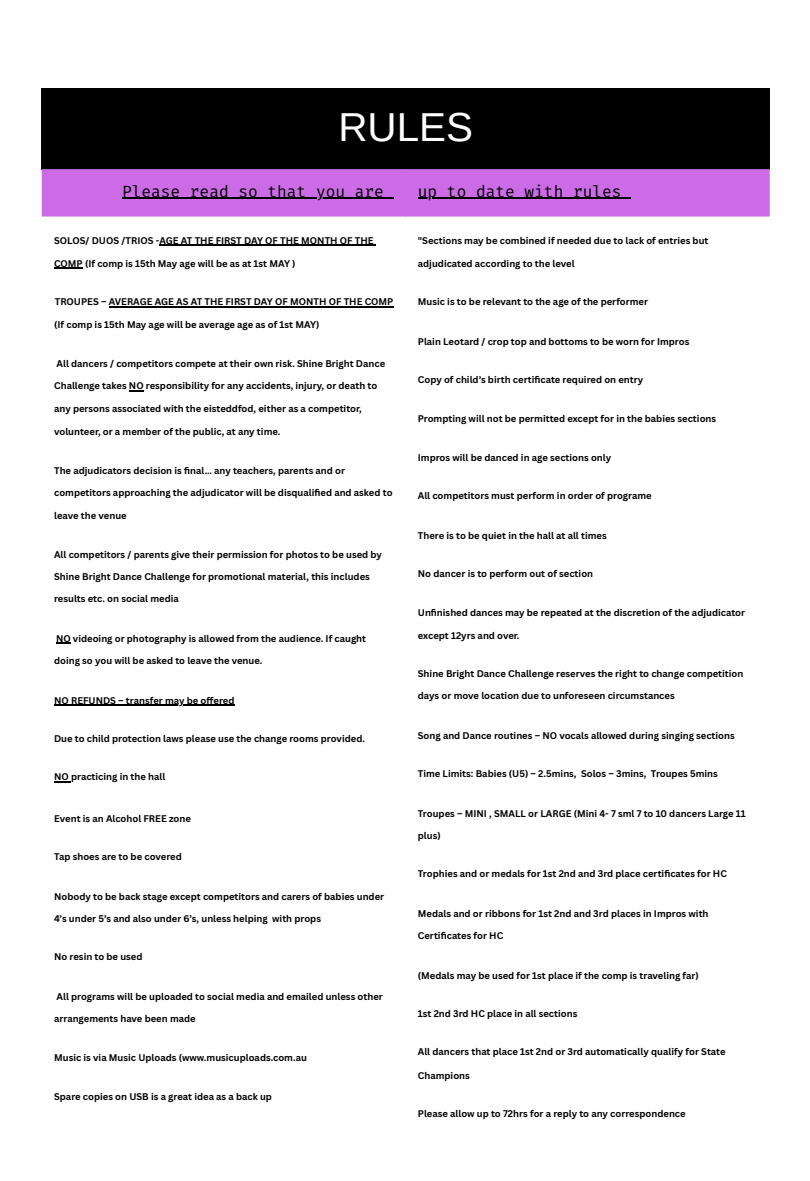
<style>
.page{position:relative;width:810px;height:1181px;background:#fff}
.page>*{position:absolute;margin:0;border:0;box-sizing:border-box;transform-origin:0 0}
.t1{font:40.35px "Arimo";color:#fff}
.t2{font:16.2px "Fira Code";color:#000}
.t3{font:700 9.45px "Canva Sans";color:#000}
</style>
<div class="page">
<div style="left:42px;top:88px;width:728px;height:82px;background:#000"></div>
<svg style="left:42px;top:169px;width:728px;height:614px"></svg>
<hr style="left:122px;top:198px;width:262px;height:1px;background:#000">
<hr style="left:418px;top:198px;width:204px;height:1px;background:#000">
<hr style="left:159px;top:244px;width:215px;height:1px;background:#000">
<svg style="left:54px;top:268px;width:29px;height:1px"></svg>
<hr style="left:109px;top:306px;width:284px;height:1px;background:#000">
<svg style="left:129px;top:390px;width:15px;height:1px"></svg>
<svg style="left:56px;top:643px;width:15px;height:1px"></svg>
<hr style="left:54px;top:704px;width:180px;height:1px;background:#000">
<svg style="left:54px;top:781px;width:17px;height:1px"></svg>
<p class="t1" style="left:338px;top:105px;width:136px">RULES</p>
<p class="t2" style="left:122px;top:181px;width:263px">Please read so that you are</p>
<p class="t2" style="left:418px;top:181px;width:205px">up to date with rules</p>
<p class="t3" style="left:54px;top:233px;width:321px">SOLOS/ DUOS /TRIOS -AGE AT THE FIRST DAY OF THE MONTH OF THE</p>
<p class="t3" style="left:54px;top:257px;width:243px">COMP (If comp is 15th May age will be as at 1st MAY )</p>
<p class="t3" style="left:55px;top:295px;width:340px">TROUPES – AVERAGE AGE AS AT THE FIRST DAY OF MONTH OF THE COMP</p>
<p class="t3" style="left:54px;top:318px;width:267px">(If comp is 15th May age will be average age as of 1st MAY)</p>
<p class="t3" style="left:57px;top:357px;width:330px">All dancers / competitors compete at their own risk. Shine Bright Dance</p>
<p class="t3" style="left:54px;top:379px;width:325px">Challenge takes NO responsibility for any accidents, injury, or death to</p>
<p class="t3" style="left:54px;top:402px;width:309px">any persons associated with the eisteddfod, either as a competitor,</p>
<p class="t3" style="left:54px;top:424px;width:228px">volunteer, or a member of the public, at any time.</p>
<p class="t3" style="left:54px;top:464px;width:292px">The adjudicators decision is fi nal… any teachers, parents and or</p>
<p class="t3" style="left:54px;top:486px;width:340px">competitors approaching the adjudicator will be disqualifi ed and asked to</p>
<p class="t3" style="left:54px;top:508px;width:74px">leave the venue</p>
<p class="t3" style="left:54px;top:548px;width:329px">All competitors / parents give their permission for photos to be used by</p>
<p class="t3" style="left:54px;top:570px;width:317px">Shine Bright Dance Challenge for promotional material, this includes</p>
<p class="t3" style="left:54px;top:592px;width:126px">results etc. on social media</p>
<p class="t3" style="left:56px;top:631px;width:312px">NO videoing or photography is allowed from the audience. If caught</p>
<p class="t3" style="left:54px;top:654px;width:210px">doing so you will be asked to leave the venue.</p>
<p class="t3" style="left:54px;top:693px;width:182px">NO REFUNDS – transfer may be offered</p>
<p class="t3" style="left:54px;top:732px;width:312px">Due to child protection laws please use the change rooms provided.</p>
<p class="t3" style="left:54px;top:770px;width:113px">NO practicing in the hall</p>
<p class="t3" style="left:54px;top:811px;width:138px">Event is an Alcohol FREE zone</p>
<p class="t3" style="left:54px;top:850px;width:129px">Tap shoes are to be covered</p>
<p class="t3" style="left:54px;top:889px;width:332px">Nobody to be back stage except competitors and carers of babies under</p>
<p class="t3" style="left:54px;top:911px;width:268px">4’s under 5’s and also under 6’s, unless helping with props</p>
<p class="t3" style="left:54px;top:950px;width:90px">No resin to be used</p>
<p class="t3" style="left:57px;top:989px;width:328px">All programs will be uploaded to social media and emailed unless other</p>
<p class="t3" style="left:54px;top:1011px;width:143px">arrangements have been made</p>
<p class="t3" style="left:54px;top:1051px;width:254px">Music is via Music Uploads (www.musicuploads.com.au</p>
<p class="t3" style="left:54px;top:1089px;width:219px">Spare copies on USB is a great idea as a back up</p>
<p class="t3" style="left:418px;top:233px;width:292px">"Sections may be combined if needed due to lack of entries but</p>
<p class="t3" style="left:418px;top:257px;width:158px">adjudicated according to the level</p>
<p class="t3" style="left:418px;top:295px;width:232px">Music is to be relevant to the age of the performer</p>
<p class="t3" style="left:418px;top:334px;width:273px">Plain Leotard / crop top and bottoms to be worn for Impros</p>
<p class="t3" style="left:418px;top:373px;width:227px">Copy of child’s birth certifi cate required on entry</p>
<p class="t3" style="left:418px;top:411px;width:300px">Prompting will not be permitted except for in the babies sections</p>
<p class="t3" style="left:418px;top:451px;width:195px">Impros will be danced in age sections only</p>
<p class="t3" style="left:418px;top:489px;width:235px">All competitors must perform in order of programe</p>
<p class="t3" style="left:418px;top:528px;width:190px">There is to be quiet in the hall at all times</p>
<p class="t3" style="left:418px;top:567px;width:177px">No dancer is to perform out of section</p>
<p class="t3" style="left:418px;top:605px;width:329px">Unfi nished dances may be repeated at the discretion of the adjudicator</p>
<p class="t3" style="left:418px;top:628px;width:103px">except 12yrs and over.</p>
<p class="t3" style="left:418px;top:667px;width:327px">Shine Bright Dance Challenge reserves the right to change competition</p>
<p class="t3" style="left:418px;top:689px;width:258px">days or move location due to unforeseen circumstances</p>
<p class="t3" style="left:418px;top:728px;width:318px">Song and Dance routines – NO vocals allowed during singing sections</p>
<p class="t3" style="left:418px;top:767px;width:302px">Time Limits: Babies (U5) – 2.5mins, Solos – 3mins, Troupes 5mins</p>
<p class="t3" style="left:418px;top:806px;width:329px">Troupes – MINI , SMALL or LARGE (Mini 4- 7 sml 7 to 10 dancers Large 11</p>
<p class="t3" style="left:418px;top:829px;width:24px">plus)</p>
<p class="t3" style="left:418px;top:867px;width:311px">Trophies and or medals for 1st 2nd and 3rd place certificates for HC</p>
<p class="t3" style="left:418px;top:906px;width:292px">Medals and or ribbons for 1st 2nd and 3rd places in Impros with</p>
<p class="t3" style="left:418px;top:929px;width:87px">Certifi cates for HC</p>
<p class="t3" style="left:418px;top:968px;width:283px">(Medals may be used for 1st place if the comp is traveling far)</p>
<p class="t3" style="left:418px;top:1006px;width:161px">1st 2nd 3rd HC place in all sections</p>
<p class="t3" style="left:418px;top:1045px;width:309px">All dancers that place 1st 2nd or 3rd automatically qualify for State</p>
<p class="t3" style="left:418px;top:1068px;width:54px">Champions</p>
<p class="t3" style="left:418px;top:1106px;width:269px">Please allow up to 72hrs for a reply to any correspondence</p>
</div>
